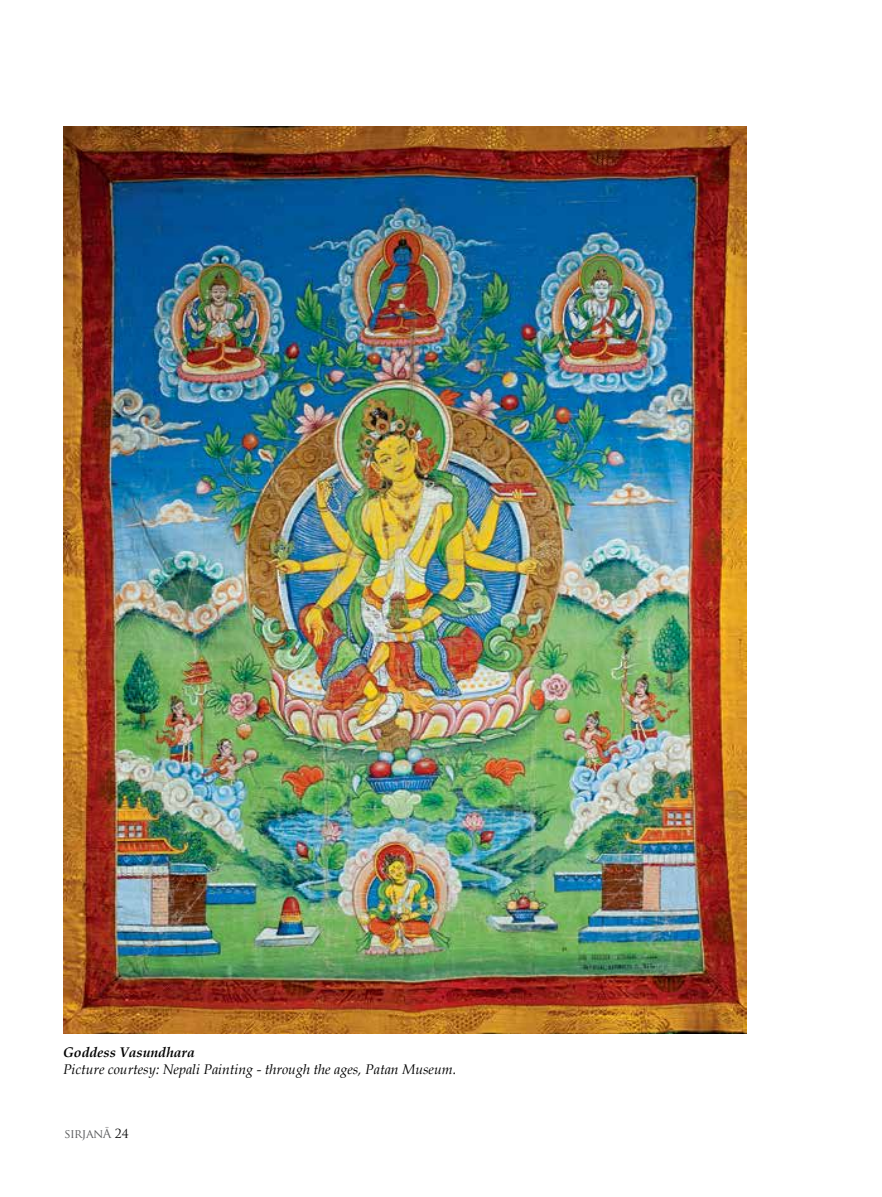
<style>
.page{position:relative;width:882px;height:1197px;background:#fff}
.page>*{position:absolute;margin:0;border:0;box-sizing:border-box;transform-origin:0 0}
.t1{font:italic 14px "Book Antiqua";color:#000}
.t2{font:italic 700 14px "Book Antiqua";color:#000}
.t3{font:12.25px "Trajan Pro";letter-spacing:-.04em;color:#58595b}
.s1{color:#000}
</style>
<div class="page">
<img style="left:63px;top:126px;width:683px;height:908px">
<p class="t2" style="left:63px;top:1042px;width:133px">Goddess Vasundhara</p>
<p class="t1" style="left:63px;top:1059px;width:395px">Picture courtesy: Nepali Painting - through the ages, Patan Museum.</p>
<p class="t3" style="left:65px;top:1126px;width:66px">SIRJANĀ <span class="s1">24</span></p>
</div>
